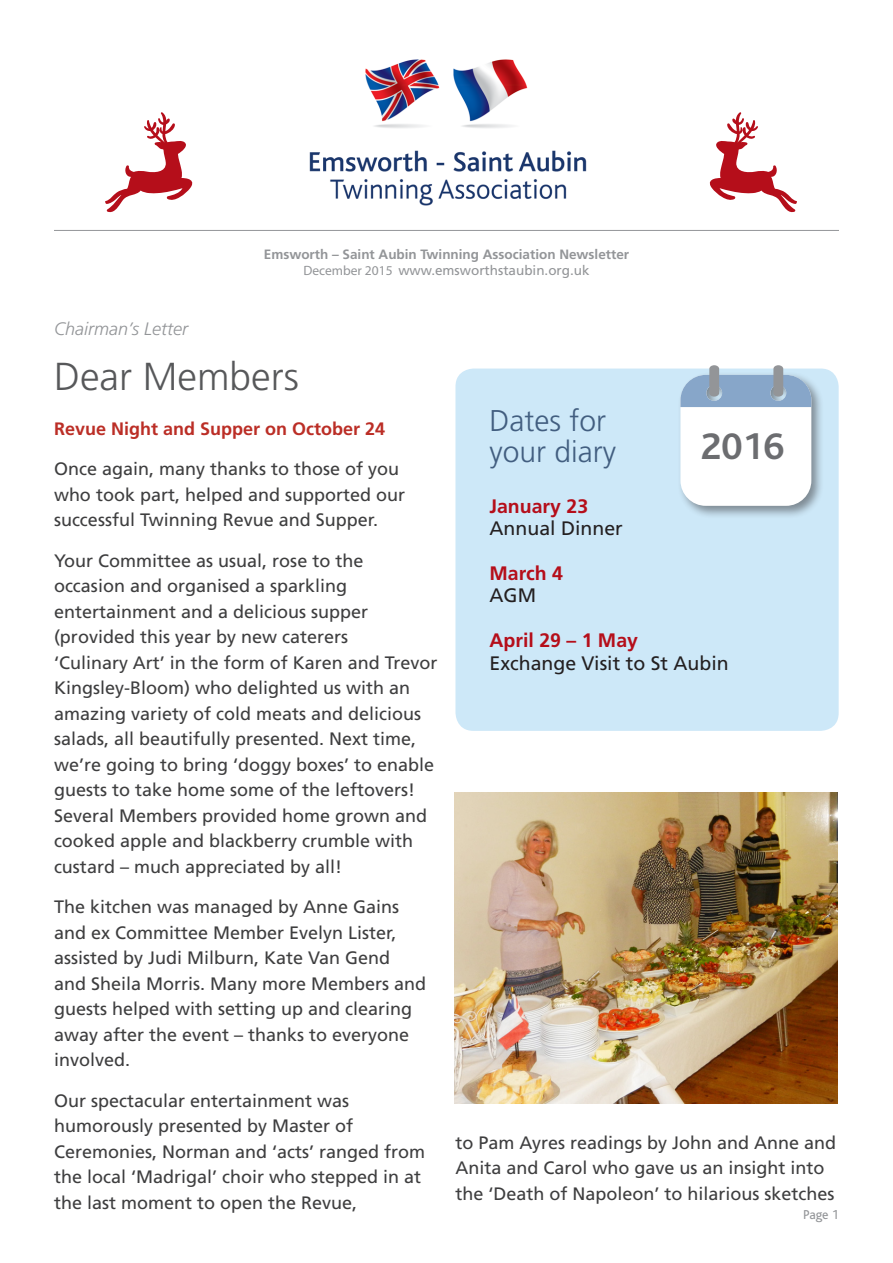
<style>
.page{position:relative;width:893px;height:1263px;background:#fff}
.page>*{position:absolute;margin:0;border:0;box-sizing:border-box;transform-origin:0 0}
.t1{font:300 39px "Frutiger";color:#57585a}
.t2{font:700 38.85px "Bliss";color:#6c6d70}
.t3{font:300 30px/31px "Frutiger";color:#425e80}
.t4{font:19.5px "Frutiger";color:#231f20}
.t5{font:700 19.5px "Frutiger";color:#b50e1a}
.t6{font:18px/25.5px "Frutiger";color:#3e3e3f}
.t7{font:700 18px "Frutiger";color:#bb2e26}
.t8{font:italic 300 18px "Frutiger";color:#939598}
.t9{font:700 13.5px "Frutiger";color:#939598}
.t10{font:13.5px "Frutiger";color:#939598}
.t11{font:13.5px "Bliss";color:#939598}
.s1{font-family:"Myriad"}
</style>
<div class="page">
<img style="left:309px;top:59px;width:278px;height:147px">
<hr style="left:54px;top:230px;width:785px;height:1px;background:#939598">
<img style="left:454px;top:792px;width:383px;height:311px">
<svg style="left:105px;top:112px;width:88px;height:101px"></svg>
<svg style="left:709px;top:112px;width:88px;height:101px"></svg>
<div style="left:455px;top:368px;width:384px;height:363px;background:#cde8f8;border-radius:18px"></div>
<div style="left:677px;top:371px;width:147px;height:148px;background:#231f20;opacity:.46"></div>
<svg style="left:680px;top:365px;width:131px;height:141px;background:#e0e8ef"></svg>
<p class="t9" style="left:264px;top:247px;width:367px">Emsworth – Saint Aubin Twinning Association Newsletter</p>
<p class="t10" style="left:303px;top:263px;width:288px"><span class="s1">December 2015</span> www.emsworthstaubin.org.uk</p>
<p class="t8" style="left:54px;top:319px;width:135px">Chairman’s Letter</p>
<p class="t1" style="left:54px;top:354px;width:246px">Dear Members</p>
<p class="t7" style="left:54px;top:418px;width:333px">Revue Night and Supper on October 24</p>
<p class="t6" style="left:54px;top:456px;width:353px">Once again, many thanks to those of you who took part, helped and supported our successful Twinning Revue and Supper.</p>
<p class="t6" style="left:54px;top:547px;width:385px">Your Committee as usual, rose to the occasion and organised a sparkling entertainment and a delicious supper (provided this year by new caterers<br>‘Culinary Art’ in the form of Karen and Trevor Kingsley-Bloom) who delighted us with an amazing variety of cold meats and delicious salads, all beautifully presented. Next time, we’re going to bring ‘doggy boxes’ to enable guests to take home some of the leftovers!<br>Several Members provided home grown and cooked apple and blackberry crumble with custard – much appreciated by all!</p>
<p class="t6" style="left:54px;top:894px;width:374px">The kitchen was managed by Anne Gains and ex Committee Member Evelyn Lister, assisted by Judi Milburn, Kate Van Gend and Sheila Morris. Many more Members and guests helped with setting up and clearing away after the event – thanks to everyone involved.</p>
<p class="t6" style="left:54px;top:1087px;width:373px">Our spectacular entertainment was humorously presented by Master of Ceremonies, Norman and ‘acts’ ranged from the local ‘Madrigal’ choir who stepped in at the last moment to open the Revue,</p>
<p class="t3" style="left:490px;top:405px;width:128px">Dates for your diary</p>
<p class="t5" style="left:490px;top:494px;width:100px">January 23</p>
<p class="t4" style="left:490px;top:517px;width:135px">Annual Dinner</p>
<p class="t5" style="left:490px;top:562px;width:75px">March 4</p>
<p class="t4" style="left:490px;top:584px;width:48px">AGM</p>
<p class="t5" style="left:490px;top:629px;width:150px">April 29 – 1 May</p>
<p class="t4" style="left:490px;top:651px;width:241px">Exchange Visit to St Aubin</p>
<p class="t2" style="left:700px;top:426px;width:86px">2016</p>
<p class="t6" style="left:455px;top:1129px;width:382px">to Pam Ayres readings by John and Anne and<br>Anita and Carol who gave us an insight into the ‘Death of Napoleon’ to hilarious sketches</p>
<p class="t11" style="left:803px;top:1208px;width:37px">Page 1</p>
</div>
